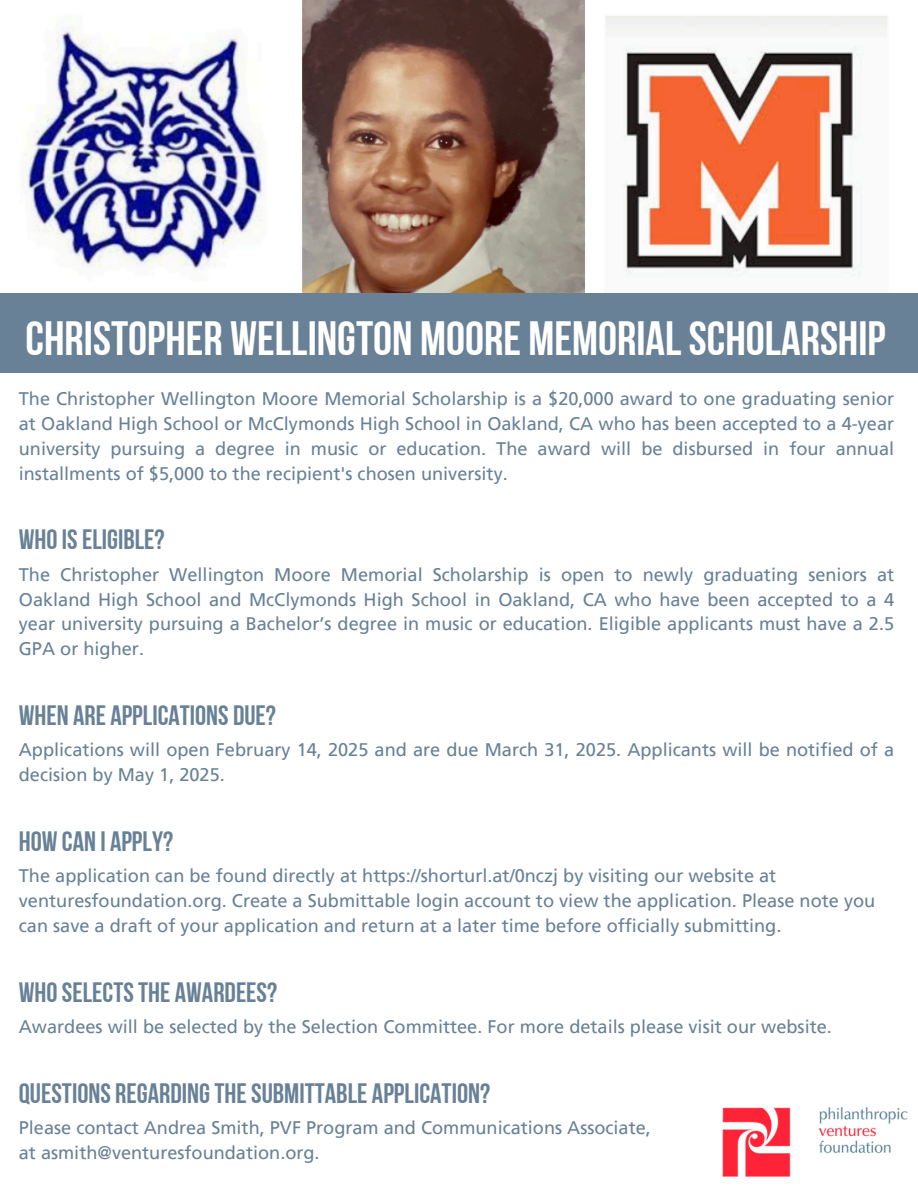
<style>
.page{position:relative;width:918px;height:1188px;background:#fff}
.page>*{position:absolute;margin:0;border:0;box-sizing:border-box;transform-origin:0 0}
.t1{font:48px "Bebas Neue Cyrillic";color:#fff}
.t2{font:28.05px "Bebas Neue Cyrillic";color:#688197}
.t3{font:27.9px "Bebas Neue Cyrillic";color:#688197}
.t4{font:18.15px/24.8px "Frutiger LT Pro";color:#688197;text-align:justify}
</style>
<div class="page">
<img style="left:723px;top:1108px;width:185px;height:69px">
<img style="left:21px;top:0;width:866px;height:293px">
<div style="left:0;top:293px;width:918px;height:79px;background:#688197"></div>
<p class="t1" style="left:26px;top:319px;width:862px">CHRISTOPHER WELLINGTON MOORE MEMORIALSCHOLARSHIP</p>
<p class="t4" style="left:19px;top:386px;width:877px">The Christopher Wellington Moore Memorial Scholarship is a $20,000 award to one graduating senior at Oakland High School or McClymonds High School in Oakland, CA who has been accepted to a 4-year university pursuing a degree in music or education. The award will be disbursed in four annual installments of $5,000 to the recipient's chosen university.</p>
<h1 class="t3" style="left:19px;top:528px;width:147px">WHOISELIGIBLE?</h1>
<p class="t4" style="left:19px;top:562px;width:877px">The Christopher Wellington Moore Memorial Scholarship is open to newly graduating seniors at Oakland High School and McClymonds High School in Oakland, CA who have been accepted to a 4 year university pursuing a Bachelor’s degree in music or education. Eligible applicants must have a 2.5<br>GPA or higher.</p>
<p class="t3" style="left:19px;top:704px;width:259px">WHEN ARE APPLICATIONS DUE?</p>
<p class="t4" style="left:19px;top:737px;width:877px">Applications will open February 14, 2025 and are due March 31, 2025. Applicants will be notified of a decision by May 1, 2025.</p>
<p class="t3" style="left:19px;top:830px;width:156px">HOW CAN I APPLY?</p>
<p class="t4" style="left:19px;top:863px;width:858px">The application can be found directly at https://shorturl.at/0nczj by visiting our website at venturesfoundation.org. Create a Submittable login account to view the application. Please note you</p>
<p class="t4" style="left:19px;top:913px;width:764px">can save a draft of your application and return at a later time before officially submitting.</p>
<p class="t3" style="left:19px;top:981px;width:260px">WHOSELECTSTHE AWARDEES?</p>
<p class="t4" style="left:19px;top:1014px;width:815px">Awardees will be selected by the Selection Committee. For more details please visit our website.</p>
<p class="t2" style="left:19px;top:1082px;width:473px">QUESTIONS REGARDINGTHESUBMITTABLE APPLICATION?</p>
<p class="t4" style="left:19px;top:1115px;width:634px">Please contact Andrea Smith, PVF Program and Communications Associate,</p>
<p class="t4" style="left:19px;top:1140px;width:302px">at asmith@venturesfoundation.org.</p>
</div>
